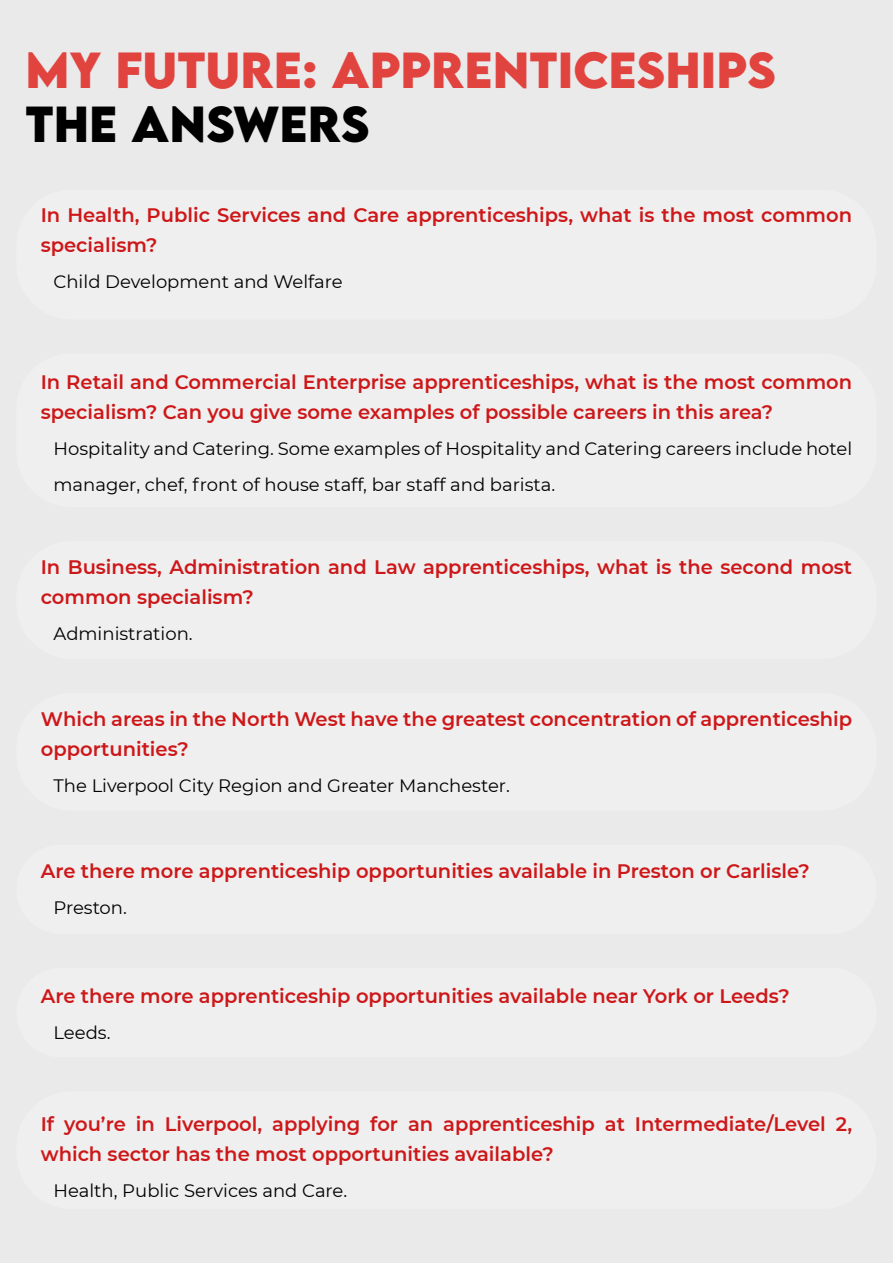
<style>
.page{position:relative;width:893px;height:1263px;background:#eaeaea}
.page>*{position:absolute;margin:0;border:0;box-sizing:border-box;transform-origin:0 0}
.t1{font:700 45px "LEMONMILK";color:#e1443f}
.t2{font:700 45px "LEMONMILK";color:#000}
.t3{font:600 19.5px/30px "Montserrat";color:#cd1719}
.t4{font:18px/36px "Montserrat";color:#000}
</style>
<div class="page">
<div style="left:16px;top:190px;width:860px;height:129px;background:#efefef;border-radius:55px"></div>
<div style="left:16px;top:353px;width:860px;height:154px;background:#efefef;border-radius:55px"></div>
<div style="left:16px;top:541px;width:860px;height:118px;background:#efefef;border-radius:55px"></div>
<div style="left:16px;top:693px;width:860px;height:118px;background:#efefef;border-radius:55px"></div>
<div style="left:16px;top:845px;width:860px;height:89px;background:#efefef;border-radius:45px"></div>
<div style="left:16px;top:968px;width:860px;height:89px;background:#efefef;border-radius:45px"></div>
<div style="left:16px;top:1091px;width:860px;height:118px;background:#efefef;border-radius:55px"></div>
<h1 class="t1" style="left:26px;top:40px;width:340px">MY FUTURE: APP</h1>
<h1 class="t1" style="left:431px;top:40px;width:314px">RENTICESHIPS</h1>
<h1 class="t2" style="left:26px;top:94px;width:343px">THE ANSWERS</h1>
<p class="t3" style="left:41px;top:200px;width:813px">In Health, Public Services and Care apprenticeships, what is the most common specialism?</p>
<p class="t4" style="left:54px;top:263px;width:291px">Child Development and Welfare</p>
<p class="t3" style="left:41px;top:366px;width:813px">In Retail and Commercial Enterprise apprenticeships, what is the most common specialism? Can you give some examples of possible careers in this area?</p>
<p class="t4" style="left:54px;top:430px;width:800px">Hospitality and Catering. Some examples of Hospitality and Catering careers include hotel manager, chef, front of house staff, bar staff and barista.</p>
<p class="t3" style="left:41px;top:551px;width:813px">In Business, Administration and Law apprenticeships, what is the second most common specialism?</p>
<p class="t4" style="left:54px;top:615px;width:141px">Administration.</p>
<p class="t3" style="left:41px;top:703px;width:813px">Which areas in the North West have the greatest concentration of apprenticeship opportunities?</p>
<p class="t4" style="left:54px;top:767px;width:458px">The Liverpool City Region and Greater Manchester.</p>
<p class="t3" style="left:41px;top:855px;width:771px">Are there more apprenticeship opportunities available in Preston or Carlisle?</p>
<p class="t4" style="left:54px;top:889px;width:75px">Preston.</p>
<p class="t3" style="left:41px;top:980px;width:751px">Are there more apprenticeship opportunities available near York or Leeds?</p>
<p class="t4" style="left:54px;top:1013px;width:59px">Leeds.</p>
<p class="t3" style="left:41px;top:1108px;width:813px">If you’re in Liverpool, applying for an apprenticeship at Intermediate/Level 2, which sector has the most opportunities available?</p>
<p class="t4" style="left:54px;top:1172px;width:295px">Health, Public Services and Care.</p>
</div>
